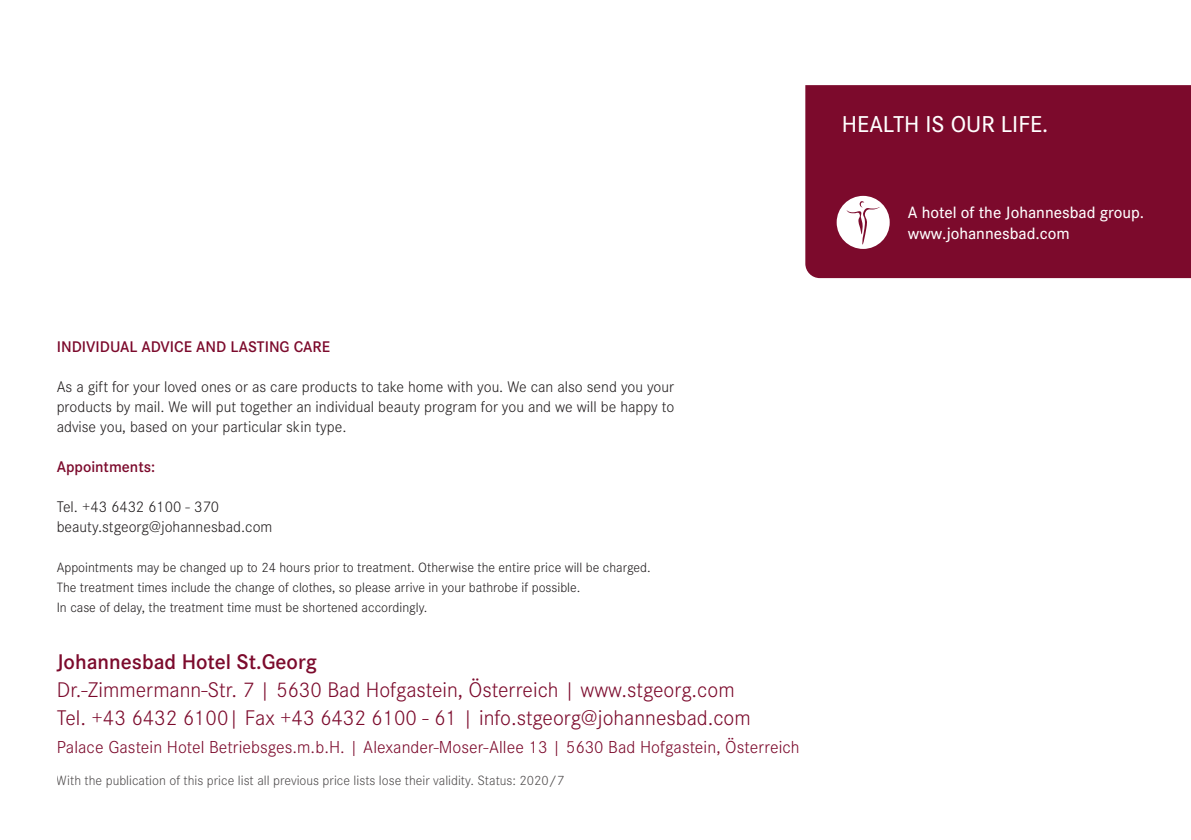
<style>
.page{position:relative;width:1191px;height:840px;background:#fff}
.page>*{position:absolute;margin:0;border:0;box-sizing:border-box;transform-origin:0 0}
.t1{font:500 23.8px "Corporate S";color:#fff}
.Einleitung{font:300 22px "Corporate S";color:#7c0a2c}
.Einleitung-2{font:600 22px "Corporate S";color:#7c0a2c}
.Einleitung-3{font:300 18px "Corporate S";letter-spacing:.005em;color:#7c0a2c}
.t2{font:500 17px/20.4px "Corporate S";color:#fff}
.t3{font:300 16px/20px "Corporate S";color:#231f20;text-align:justify}
.t4{font:600 16px "Corporate S";color:#7c0a2c}
.t5{font:300 14px "Corporate S";color:#231f20}
</style>
<div class="page">
<div style="left:805px;top:85px;width:386px;height:193px;background:#7c0a2c"></div>
<div style="left:836px;top:196px;width:53px;height:53px;background:#fff;border-radius:50%"></div>
<svg style="left:846px;top:201px;width:34px;height:43px"></svg>
<p class="t4" style="left:57px;top:337px;width:275px">INDIVIDUAL ADVICE AND LASTING CARE</p>
<p class="t3" style="left:57px;top:377px;width:619px">As a gift for your loved ones or as care products to take home with you. We can also send you your products by mail. We will put together an individual beauty program for you and we will be happy to advise you, based on your particular skin type.</p>
<p class="t4" style="left:57px;top:457px;width:100px">Appointments:</p>
<p class="t3" style="left:57px;top:497px;width:164px">Tel. +43 6432 6100 - 370</p>
<p class="t3" style="left:57px;top:517px;width:217px">beauty.stgeorg@johannesbad.com</p>
<p class="t5" style="left:57px;top:559px;width:595px">Appointments may be changed up to 24 hours prior to treatment. Otherwise the entire price will be charged.</p>
<p class="t5" style="left:57px;top:579px;width:525px">The treatment times include the change of clothes, so please arrive in your bathrobe if possible.</p>
<p class="t5" style="left:57px;top:599px;width:372px">In case of delay, the treatment time must be shortened accordingly.</p>
<p class="Einleitung-2" style="left:57px;top:648px;width:262px">Johannesbad Hotel St.Georg</p>
<p class="Einleitung" style="left:57px;top:676px;width:679px">Dr.-Zimmermann-Str. 7 | 5630 Bad Hofgastein, Österreich | www.stgeorg.com</p>
<p class="Einleitung" style="left:57px;top:704px;width:695px">Tel. +43 6432 6100| Fax +43 6432 6100 - 61 | info.stgeorg@johannesbad.com</p>
<p class="Einleitung-3" style="left:57px;top:736px;width:744px">Palace Gastein Hotel Betriebsges.m.b.H. | Alexander-Moser-Allee 13 | 5630 Bad Hofgastein, Österreich</p>
<p class="t5" style="left:57px;top:771px;width:509px">With the publication of this price list all previous price lists lose their validity. Status: 2020/7</p>
<p class="t1" style="left:842px;top:111px;width:208px">HEALTH IS OUR LIFE.</p>
<p class="t2" style="left:908px;top:203px;width:238px">A hotel of the Johannesbad group. www.johannesbad.com</p>
</div>
